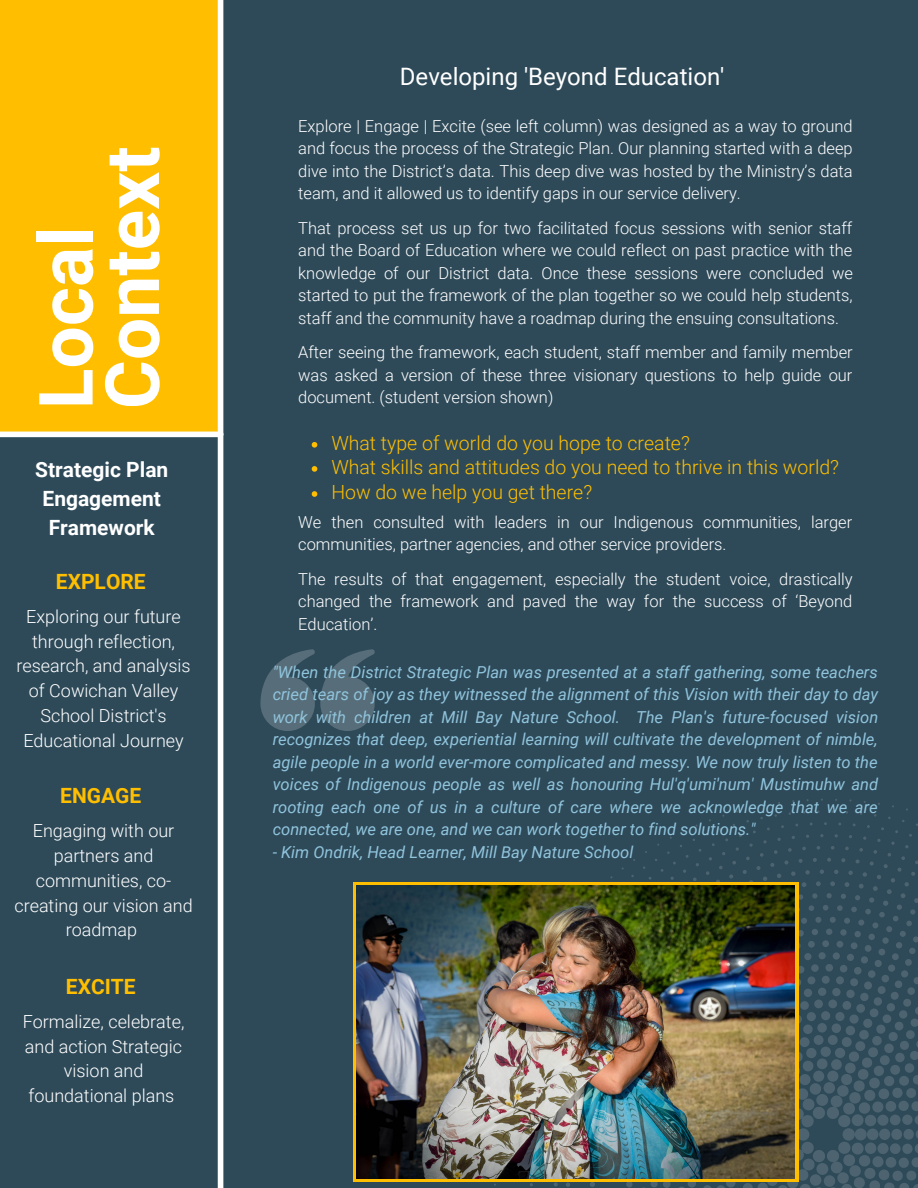
<style>
.page{position:relative;width:918px;height:1188px;background:#2e4a59}
.page>*{position:absolute;margin:0;border:0;box-sizing:border-box;transform-origin:0 0}
.t1{font:700 75px "Roboto";color:#fff}
.t2{font:24px "Roboto";color:#fff}
.t3{font:700 21px "Roboto";color:#fff}
.t4{font:700 21px "Roboto";color:#ffbf00}
.t5{font:300 19.5px "Roboto";color:#ffbf00}
.t6{font:300 18px/24.8px "Roboto";color:#fff;text-align:center}
.t7{font:300 16.5px/22.5px "Roboto";color:#fff;text-align:justify}
.t8{font:italic 16.5px/22.5px "Roboto";color:#90c4dc;text-align:justify}
</style>
<div class="page">
<div style="left:0;top:0;width:218px;height:435px;background:#ffbf00"></div>
<div style="left:0;top:432px;width:221px;height:5px;background:#fff"></div>
<div style="left:218px;top:0;width:5px;height:1188px;background:#fff"></div>
<svg style="left:494px;top:799px;width:424px;height:389px"></svg>
<svg style="left:353px;top:882px;width:446px;height:300px;background:#deaa06"></svg>
<img style="left:356px;top:886px;width:439px;height:292px">
<svg style="left:312px;top:442px;width:5px;height:6px"></svg>
<svg style="left:312px;top:466px;width:5px;height:6px"></svg>
<svg style="left:312px;top:491px;width:5px;height:6px"></svg>
<svg style="left:260px;top:649px;width:115px;height:82px"></svg>
<p class="t1" style="left:23px;top:409px;width:184px;rotate:-90deg">Local</p>
<p class="t1" style="left:89px;top:409px;width:264px;rotate:-90deg">Context</p>
<p class="t3" style="left:35px;top:457px;width:135px">Strategic Plan</p>
<p class="t3" style="left:43px;top:487px;width:120px">Engagement</p>
<p class="t3" style="left:49px;top:516px;width:108px">Framework</p>
<p class="t4" style="left:56px;top:569px;width:91px">EXPLORE</p>
<p class="t6" style="left:16px;top:604px;width:176px">Exploring our future through reflection, research, and analysis of Cowichan Valley<br>School District's<br>Educational Journey</p>
<p class="t4" style="left:60px;top:783px;width:83px">ENGAGE</p>
<p class="t6" style="left:14px;top:819px;width:180px">Engaging with our partners and communities, co&shy;creating our vision and roadmap</p>
<p class="t4" style="left:66px;top:974px;width:71px">EXCITE</p>
<p class="t6" style="left:23px;top:1009px;width:163px">Formalize, celebrate, and action Strategic vision and foundational plans</p>
<p class="t2" style="left:400px;top:63px;width:326px">Developing 'Beyond Education'</p>
<p class="t7" style="left:298px;top:115px;width:556px">Explore | Engage | Excite (see left column) was designed as a way to ground and focus the process of the Strategic Plan. Our planning started with a deep dive into the District’s data. This deep dive was hosted by the Ministry’s data team, and it allowed us to identify gaps in our service delivery.</p>
<p class="t7" style="left:298px;top:217px;width:556px">That process set us up for two facilitated focus sessions with senior staff and the Board of Education where we could reflect on past practice with the knowledge of our District data. Once these sessions were concluded we started to put the framework of the plan together so we could help students, staff and the community have a roadmap during the ensuing consultations.</p>
<p class="t7" style="left:298px;top:341px;width:556px">After seeing the framework, each student, staff member and family member was asked a version of these three visionary questions to help guide our document. (student version shown)</p>
<p class="t5" style="left:331px;top:432px;width:360px">What type of world do you hope to create?</p>
<p class="t5" style="left:331px;top:456px;width:509px">What skills and attitudes do you need to thrive in this world?</p>
<p class="t5" style="left:331px;top:481px;width:262px">How do we help you get there?</p>
<p class="t7" style="left:298px;top:511px;width:556px">We then consulted with leaders in our Indigenous communities, larger communities, partner agencies, and other service providers.</p>
<p class="t7" style="left:298px;top:568px;width:556px">The results of that engagement, especially the student voice, drastically changed the framework and paved the way for the success of ‘Beyond Education’.</p>
<p class="t8" style="left:273px;top:661px;width:607px">"When the District Strategic Plan was presented at a staff gathering, some teachers cried tears of joy as they witnessed the alignment of this Vision with their day to day work with children at Mill Bay Nature School. The Plan's future-focused vision recognizes that deep, experiential learning will cultivate the development of nimble, agile people in a world ever-more complicated and messy. We now truly listen to the voices of Indigenous people as well as honouring Hul'q'umi'num' Mustimuhw and rooting each one of us in a culture of care where we acknowledge that we are connected, we are one, and we can work together to find solutions."</p>
<p class="t8" style="left:273px;top:841px;width:362px">- Kim Ondrik, Head Learner, Mill Bay Nature School</p>
</div>
